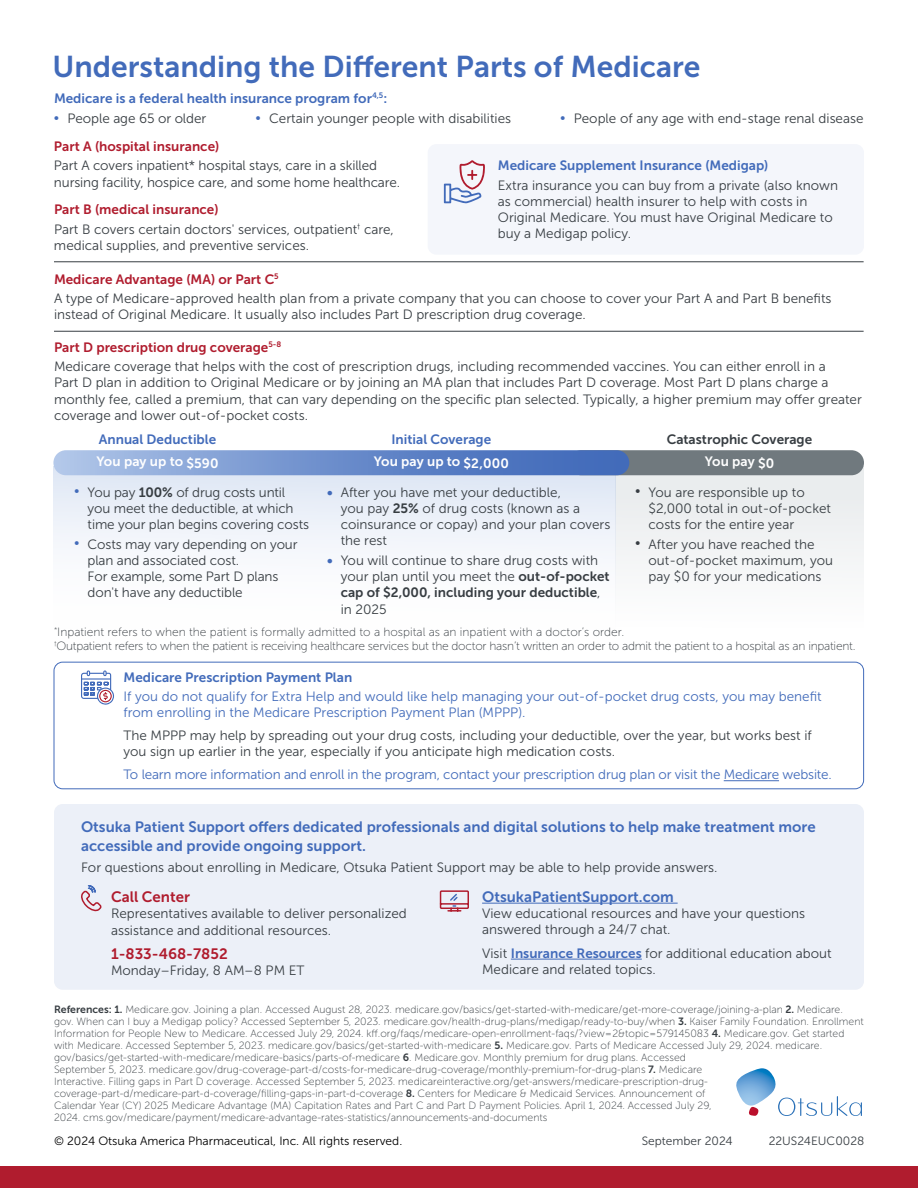
<style>
.page{position:relative;width:918px;height:1188px;background:#fff}
.page>*{position:absolute;margin:0;border:0;box-sizing:border-box;transform-origin:0 0}
.t1{font:30px "Museo Sans 700";color:#426bba}
.t2{font:15px/19.5px "Museo Sans 700";color:#426bba}
.t3{font:15px "Museo Sans 700";color:#b01c2e}
.t4{font:13.5px/16.2px "Museo Sans 300";color:#373d42}
.t5{font:13.5px/16.2px "Museo Sans 300";color:#426bba}
.t6{font:13.5px "Museo Sans 700";color:#426bba}
.t7{font:13.5px "Museo Sans 700";color:#b01c2e}
.t8{font:13.5px "Museo Sans 700";color:#373d42}
.t9{font:13.5px "Museo Sans 700";letter-spacing:.005em;color:#fff}
.t10{font:12px/14.4px "Museo Sans 100";letter-spacing:-.02em;color:#373d42}
.t11{font:12px "Museo Sans 300";color:#000}
.t12{font:12px "Museo Sans 300";color:#373d42}
.t13{font:10.5px/12px "Museo Sans 100";color:#373d42}
.s1{color:#426bba}
.s2{font-family:"Museo Sans 700"}
.s3{font-family:"Museo Sans 700";color:#426bba}
.s4{font-family:"Museo Sans 300"}
</style>
<div class="page">
<div style="left:0;top:1166px;width:918px;height:22px;background:#b01c2e"></div>
<div style="left:54px;top:804px;width:810px;height:186px;background:#ecf0f8;border-radius:9px"></div>
<svg style="left:736px;top:1068px;width:126px;height:48px"></svg>
<div style="left:428px;top:144px;width:436px;height:111px;background:#f4f6fb;border-radius:9px"></div>
<svg style="left:444px;top:160px;width:41px;height:43px"></svg>
<hr style="left:54px;top:262px;width:810px;height:1px;background:#373d42">
<hr style="left:54px;top:331px;width:810px;height:1px;background:#373d42">
<div style="left:54px;top:662px;width:810px;height:127px;border:1px solid #426bba;border-radius:9px"></div>
<hr style="left:724px;top:780px;width:55px;height:1px;background:#426bba">
<svg style="left:81px;top:670px;width:33px;height:35px"></svg>
<div style="left:615px;top:466px;width:249px;height:162px;background:#f2f4f5"></div>
<div style="left:53px;top:466px;width:562px;height:165px;background:linear-gradient(to bottom,#e0e8f5,#fff)"></div>
<div style="left:569px;top:450px;width:295px;height:25px;background:#70797e;border-radius:13px"></div>
<div style="left:53px;top:450px;width:576px;height:25px;background:linear-gradient(to right,#aac1e6,#3560b5);border-radius:13px"></div>
<hr style="left:482px;top:903px;width:196px;height:1px;background:#426bba">
<hr style="left:511px;top:959px;width:131px;height:1px;background:#426bba">
<svg style="left:439px;top:890px;width:30px;height:22px"></svg>
<svg style="left:81px;top:885px;width:21px;height:27px"></svg>
<h1 class="t1" style="left:52px;top:49px;width:650px">Understanding the Different Parts of Medicare</h1>
<p class="t6" style="left:54px;top:91px;width:335px">Medicare is a federal health insurance program for<sup>4,5</sup>:</p>
<p class="t4" style="left:54px;top:110px;width:154px"><span class="s1">•</span> People age 65 or older</p>
<p class="t4" style="left:256px;top:110px;width:257px"><span class="s1">•</span> Certain younger people with disabilities</p>
<p class="t4" style="left:560px;top:110px;width:305px"><span class="s1">•</span> People of any age with end-stage renal disease</p>
<p class="t7" style="left:54px;top:139px;width:167px">Part A (hospital insurance)</p>
<p class="t4" style="left:54px;top:158px;width:348px">Part A covers inpatient* hospital stays, care in a skilled nursing facility, hospice care, and some home healthcare.</p>
<p class="t6" style="left:498px;top:158px;width:272px">Medicare Supplement Insurance (Medigap)</p>
<p class="t4" style="left:498px;top:177px;width:342px">Extra insurance you can buy from a private (also known as commercial) health insurer to help with costs in Original Medicare. You must have Original Medicare to buy a Medigap policy.</p>
<p class="t7" style="left:54px;top:202px;width:166px">Part B (medical insurance)</p>
<p class="t4" style="left:54px;top:221px;width:341px">Part B covers certain doctors' services, outpatient<sup>†</sup> care, medical supplies, and preventive services.</p>
<p class="t7" style="left:54px;top:272px;width:226px">Medicare Advantage (MA) or Part C<sup>5</sup></p>
<p class="t4" style="left:54px;top:291px;width:779px">A type of Medicare-approved health plan from a private company that you can choose to cover your Part A and Part B benefits instead of Original Medicare. It usually also includes Part D prescription drug coverage.</p>
<p class="t7" style="left:54px;top:340px;width:229px">Part D prescription drug coverage<sup>5-8</sup></p>
<p class="t4" style="left:54px;top:359px;width:809px">Medicare coverage that helps with the cost of prescription drugs, including recommended vaccines. You can either enroll in a<br>Part D plan in addition to Original Medicare or by joining an MA plan that includes Part D coverage. Most Part D plans charge a monthly fee, called a premium, that can vary depending on the specific plan selected. Typically, a higher premium may offer greater coverage and lower out-of-pocket costs.</p>
<p class="t6" style="left:99px;top:432px;width:119px">Annual Deductible</p>
<p class="t6" style="left:391px;top:432px;width:101px">Initial Coverage</p>
<p class="t8" style="left:667px;top:432px;width:147px">Catastrophic Coverage</p>
<p class="t9" style="left:97px;top:454px;width:124px">You pay up to $590</p>
<p class="t9" style="left:374px;top:454px;width:137px">You pay up to $2,000</p>
<p class="t9" style="left:705px;top:454px;width:71px">You pay $0</p>
<p class="t4" style="left:88px;top:484px;width:223px;text-indent:-14px"><span class="s1">•</span> You pay <span class="s2">100%</span> of drug costs until you meet the deductible, at which time your plan begins covering costs</p>
<p class="t4" style="left:88px;top:536px;width:211px;text-indent:-14px"><span class="s1">•</span> Costs may vary depending on your plan and associated cost.<br>For example, some Part D plans don't have any deductible</p>
<p class="t4" style="left:341px;top:484px;width:271px;text-indent:-14px"><span class="s3">•</span> After you have met your deductible,<br>you pay <span class="s2">25%</span> of drug costs (known as a coinsurance or copay) and your plan covers the rest</p>
<p class="t4" style="left:341px;top:552px;width:270px;text-indent:-14px"><span class="s3">•</span> You will continue to share drug costs with your plan until you meet the <span class="s2">out-of-pocket</span></p>
<p class="t8" style="left:341px;top:585px;width:261px">cap of $2,000, including your deductible<span class="s4">,</span></p>
<p class="t4" style="left:341px;top:601px;width:47px">in 2025</p>
<p class="t4" style="left:649px;top:484px;width:184px;text-indent:-14px">• You are responsible up to $2,000 total in out-of-pocket costs for the entire year</p>
<p class="t4" style="left:649px;top:536px;width:186px;text-indent:-14px">• After you have reached the out-of-pocket maximum, you pay $0 for your medications</p>
<p class="t10" style="left:54px;top:625px;width:803px"><sup>*</sup>Inpatient refers to when the patient is formally admitted to a hospital as an inpatient with a doctor’s order.<br><sup>†</sup>Outpatient refers to when the patient is receiving healthcare services but the doctor hasn’t written an order to admit the patient to a hospital as an inpatient.</p>
<p class="t6" style="left:124px;top:669px;width:230px">Medicare Prescription Payment Plan</p>
<p class="t5" style="left:124px;top:688px;width:700px">If you do not qualify for Extra Help and would like help managing your out-of-pocket drug costs, you may benefit from enrolling in the Medicare Prescription Payment Plan (MPPP).</p>
<p class="t4" style="left:124px;top:728px;width:690px">The MPPP may help by spreading out your drug costs, including your deductible, over the year, but works best if you sign up earlier in the year, especially if you anticipate high medication costs.</p>
<p class="t5" style="left:124px;top:767px;width:710px">To learn more information and enroll in the program, contact your prescription drug plan or visit the Medicare website.</p>
<p class="t2" style="left:81px;top:817px;width:736px">Otsuka Patient Support offers dedicated professionals and digital solutions to help make treatment more accessible and provide ongoing support.</p>
<p class="t4" style="left:81px;top:860px;width:638px">For questions about enrolling in Medicare, Otsuka Patient Support may be able to help provide answers.</p>
<p class="t3" style="left:111px;top:888px;width:81px">Call Center</p>
<p class="t4" style="left:111px;top:905px;width:297px">Representatives available to deliver personalized assistance and additional resources.</p>
<p class="t3" style="left:111px;top:945px;width:118px">1-833-468-7852</p>
<p class="t4" style="left:111px;top:963px;width:195px">Monday–Friday, 8 AM–8 PM ET</p>
<p class="t2" style="left:482px;top:887px;width:193px">OtsukaPatientSupport.com</p>
<p class="t4" style="left:482px;top:905px;width:325px">View educational resources and have your questions answered through a 24/7 chat.</p>
<p class="t4" style="left:482px;top:945px;width:351px">Visit <span class="s3">Insurance Resources</span> for additional education about<br>Medicare and related topics.</p>
<p class="t13" style="left:54px;top:1003px;width:811px"><span class="s2">References: 1.</span> Medicare.gov. Joining a plan. Accessed August 28, 2023. medicare.gov/basics/get-started-with-medicare/get-more-coverage/joining-a-plan <span class="s2">2.</span> Medicare. gov. When can I buy a Medigap policy? Accessed September 5, 2023. medicare.gov/health-drug-plans/medigap/ready-to-buy/when <span class="s2">3.</span> Kaiser Family Foundation. Enrollment Information for People New to Medicare. Accessed July 29, 2024. kff.org/faqs/medicare-open-enrollment-faqs/?view=2&amp;topic=579145083 <span class="s2">4.</span> Medicare.gov. Get started with Medicare. Accessed September 5, 2023. medicare.gov/basics/get-started-with-medicare <span class="s2">5.</span> Medicare.gov. Parts of Medicare Accessed July 29, 2024. medicare. gov/basics/get-started-with-medicare/medicare-basics/parts-of-medicare <span class="s2">6</span>. Medicare.gov. Monthly premium for drug plans. Accessed<br>September 5, 2023. medicare.gov/drug-coverage-part-d/costs-for-medicare-drug-coverage/monthly-premium-for-drug-plans <span class="s2">7.</span> Medicare<br>Interactive. Filling gaps in Part D coverage. Accessed September 5, 2023. medicareinteractive.org/get-answers/medicare-prescription-drug&shy;coverage-part-d/medicare-part-d-coverage/filling-gaps-in-part-d-coverage <span class="s2">8.</span> Centers for Medicare &amp; Medicaid Services. Announcement of<br>Calendar Year (CY) 2025 Medicare Advantage (MA) Capitation Rates and Part C and Part D Payment Policies. April 1, 2024. Accessed July 29,<br>2024. cms.gov/medicare/payment/medicare-advantage-rates-statistics/announcements-and-documents</p>
<p class="t11" style="left:54px;top:1134px;width:350px">© 2024 Otsuka America Pharmaceutical, Inc. All rights reserved.</p>
<p class="t12" style="left:642px;top:1134px;width:92px">September 2024</p>
<p class="t12" style="left:769px;top:1134px;width:97px">22US24EUC0028</p>
</div>
